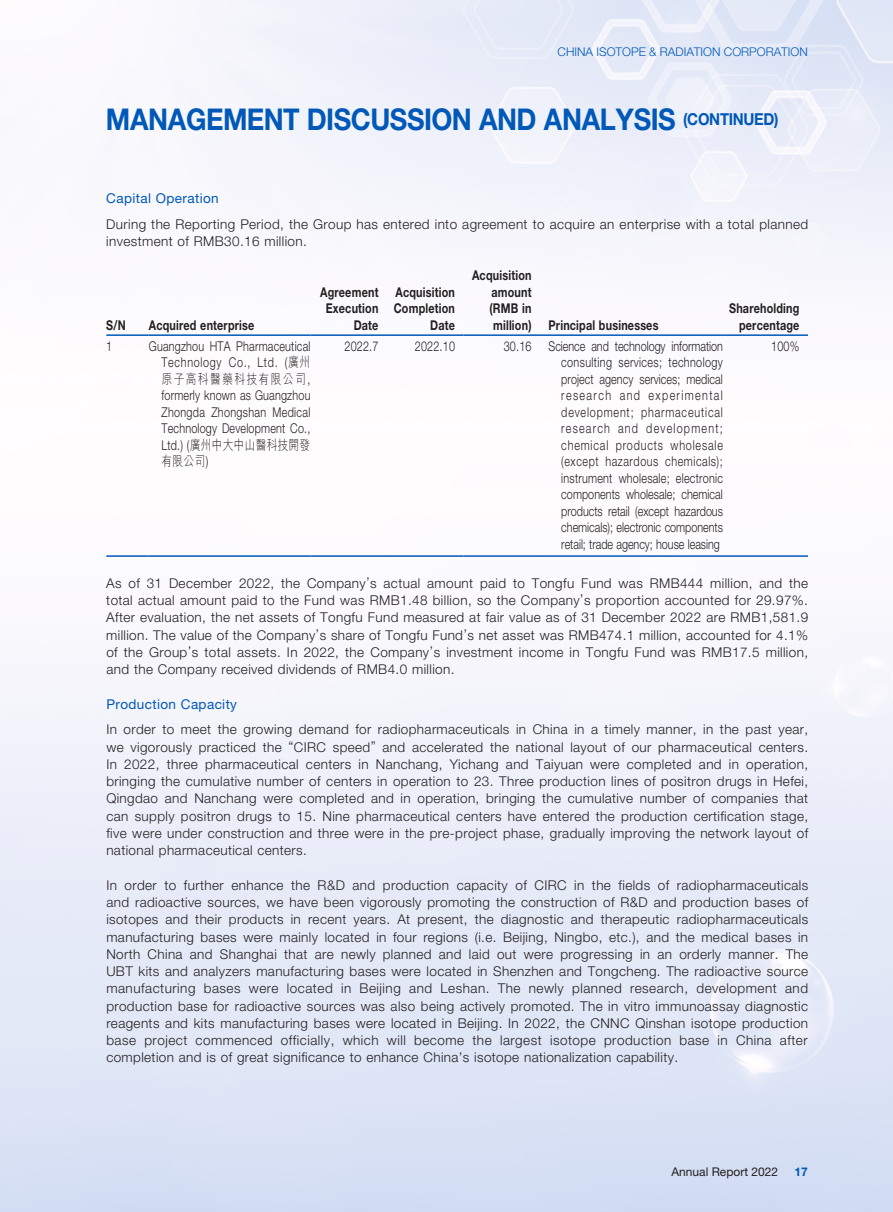
<style>
.page{position:relative;width:893px;height:1212px;background:#fff}
.page>*{position:absolute;margin:0;border:0;box-sizing:border-box;transform-origin:0 0}
.t1{font:700 30px "Helvetica Neue LT Std";letter-spacing:-.02em;color:#0058b8;scale:.9 1}
.t2{font:300 13.5px/17.2px "Helvetica Neue LT Std";letter-spacing:.03em;color:#231f20;text-align:justify}
.t3{font:300 13.5px/16.5px "Helvetica Neue LT Std";letter-spacing:.03em;color:#231f20;text-align:justify;scale:.8 1}
.t4{font:700 13.5px/16.5px "Helvetica Neue LT Std";letter-spacing:.02em;color:#231f20;text-align:right;scale:.8 1}
.t5{font:13.5px "Helvetica Neue LT Std";letter-spacing:.03em;color:#0058b8}
.t6{font:300 13.5px/16.5px "M Hei HK";letter-spacing:.02em;color:#231f20;scale:.8 1}
.t7{font:300 13.5px "M Hei HK";letter-spacing:.125em;color:#231f20;scale:.8 1}
.t8{font:300 12px "Helvetica Neue LT Std";color:#0058b8}
.t9{font:12px "Helvetica Neue LT Std";color:#231f20}
.t10{font:700 12px "Helvetica Neue LT Std";color:#0058b8}
.s1{font-family:"M Hei HK"}
.s2{font-family:"Helvetica Neue LT Std"}
</style>
<div class="page">
<hr style="left:106px;top:334px;width:43px;height:2px;background:#0058b8">
<hr style="left:149px;top:334px;width:161px;height:2px;background:#0058b8">
<hr style="left:310px;top:334px;width:77px;height:2px;background:#0058b8">
<hr style="left:387px;top:334px;width:76px;height:2px;background:#0058b8">
<hr style="left:463px;top:334px;width:77px;height:2px;background:#0058b8">
<hr style="left:540px;top:334px;width:183px;height:2px;background:#0058b8">
<hr style="left:723px;top:334px;width:85px;height:2px;background:#0058b8">
<hr style="left:106px;top:555px;width:43px;height:2px;background:#0058b8">
<hr style="left:149px;top:555px;width:161px;height:2px;background:#0058b8">
<hr style="left:310px;top:555px;width:77px;height:2px;background:#0058b8">
<hr style="left:387px;top:555px;width:76px;height:2px;background:#0058b8">
<hr style="left:463px;top:555px;width:77px;height:2px;background:#0058b8">
<hr style="left:540px;top:555px;width:183px;height:2px;background:#0058b8">
<hr style="left:723px;top:555px;width:85px;height:2px;background:#0058b8">
<p class="t8" style="left:558px;top:44px;width:252px">CHINA ISOTOPE &amp; RADIATION CORPORATION</p>
<h1 class="t1" style="left:106px;top:101px;width:749px">MANAGEMENT DISCUSSION AND ANALYSIS <sup>(CONTINUED)</sup></h1>
<p class="t5" style="left:106px;top:191px;width:114px">Capital Operation</p>
<p class="t2" style="left:106px;top:215px;width:703px">During the Reporting Period, the Group has entered into agreement to acquire an enterprise with a total planned investment of RMB30.16 million.</p>
<p class="t4" style="left:106px;top:316px;width:26px">S/N</p>
<p class="t4" style="left:149px;top:316px;width:133px">Acquired enterprise</p>
<p class="t4" style="left:320px;top:283px;width:74px">Agreement<br>Execution<br>Date</p>
<p class="t4" style="left:394px;top:283px;width:78px">Acquisition<br>Completion<br>Date</p>
<p class="t4" style="left:489px;top:267px;width:54px;text-align:justify;text-indent:-17px">Acquisition amount (RMB in million)</p>
<p class="t4" style="left:549px;top:316px;width:139px">Principal businesses</p>
<p class="t4" style="left:729px;top:300px;width:89px">Shareholding percentage</p>
<p class="t3" style="left:344px;top:337px;width:44px">2022.7</p>
<p class="t3" style="left:415px;top:337px;width:52px">2022.10</p>
<p class="t3" style="left:504px;top:337px;width:36px">30.16</p>
<p class="t3" style="left:561px;top:337px;width:204px;text-indent:-13px">Science and technology information consulting services; technology project agency services; medical research and experimental development; pharmaceutical research and development; chemical products wholesale (except hazardous chemicals); instrument wholesale; electronic components wholesale; chemical products retail (except hazardous chemicals); electronic components retail; trade agency; house leasing</p>
<p class="t3" style="left:771px;top:337px;width:37px">100%</p>
<p class="t2" style="left:106px;top:574px;width:703px">As of 31 December 2022, the Company’s actual amount paid to Tongfu Fund was RMB444 million, and the total actual amount paid to the Fund was RMB1.48 billion, so the Company’s proportion accounted for 29.97%.<br>After evaluation, the net assets of Tongfu Fund measured at fair value as of 31 December 2022 are RMB1,581.9 million. The value of the Company’s share of Tongfu Fund’s net asset was RMB474.1 million, accounted for 4.1% of the Group’s total assets. In 2022, the Company’s investment income in Tongfu Fund was RMB17.5 million, and the Company received dividends of RMB4.0 million.</p>
<p class="t5" style="left:106px;top:696px;width:132px">Production Capacity</p>
<p class="t2" style="left:106px;top:721px;width:703px">In order to meet the growing demand for radiopharmaceuticals in China in a timely manner, in the past year, we vigorously practiced the “CIRC speed” and accelerated the national layout of our pharmaceutical centers.<br>In 2022, three pharmaceutical centers in Nanchang, Yichang and Taiyuan were completed and in operation, bringing the cumulative number of centers in operation to 23. Three production lines of positron drugs in Hefei, Qingdao and Nanchang were completed and in operation, bringing the cumulative number of companies that can supply positron drugs to 15. Nine pharmaceutical centers have entered the production certification stage, five were under construction and three were in the pre-project phase, gradually improving the network layout of national pharmaceutical centers.</p>
<p class="t2" style="left:106px;top:876px;width:703px">In order to further enhance the R&amp;D and production capacity of CIRC in the fields of radiopharmaceuticals and radioactive sources, we have been vigorously promoting the construction of R&amp;D and production bases of isotopes and their products in recent years. At present, the diagnostic and therapeutic radiopharmaceuticals manufacturing bases were mainly located in four regions (i.e. Beijing, Ningbo, etc.), and the medical bases in North China and Shanghai that are newly planned and laid out were progressing in an orderly manner. The UBT kits and analyzers manufacturing bases were located in Shenzhen and Tongcheng. The radioactive source manufacturing bases were located in Beijing and Leshan. The newly planned research, development and production base for radioactive sources was also being actively promoted. The in vitro immunoassay diagnostic reagents and kits manufacturing bases were located in Beijing. In 2022, the CNNC Qinshan isotope production base project commenced officially, which will become the largest isotope production base in China after completion and is of great significance to enhance China’s isotope nationalization capability.</p>
<p class="t3" style="left:106px;top:337px;width:9px">1</p>
<p class="t3" style="left:149px;top:337px;width:204px;text-align:right">Guangzhou HTA Pharmaceutical<br>Technology Co., Ltd. (<span class="s1">廣州</span></p>
<p class="t7" style="left:162px;top:372px;width:188px">原子高科醫藥科技有限公司<span class="s2">,</span></p>
<p class="t3" style="left:162px;top:387px;width:188px">formerly known as Guangzhou Zhongda Zhongshan Medical Technology Development Co.,</p>
<p class="t6" style="left:162px;top:436px;width:187px"><span class="s2">Ltd.) (</span>廣州中大中山醫科技開發有限公司<span class="s2">)</span></p>
<p class="t9" style="left:671px;top:1164px;width:108px">Annual Report 2022</p>
<p class="t10" style="left:795px;top:1164px;width:15px">17</p>
</div>
